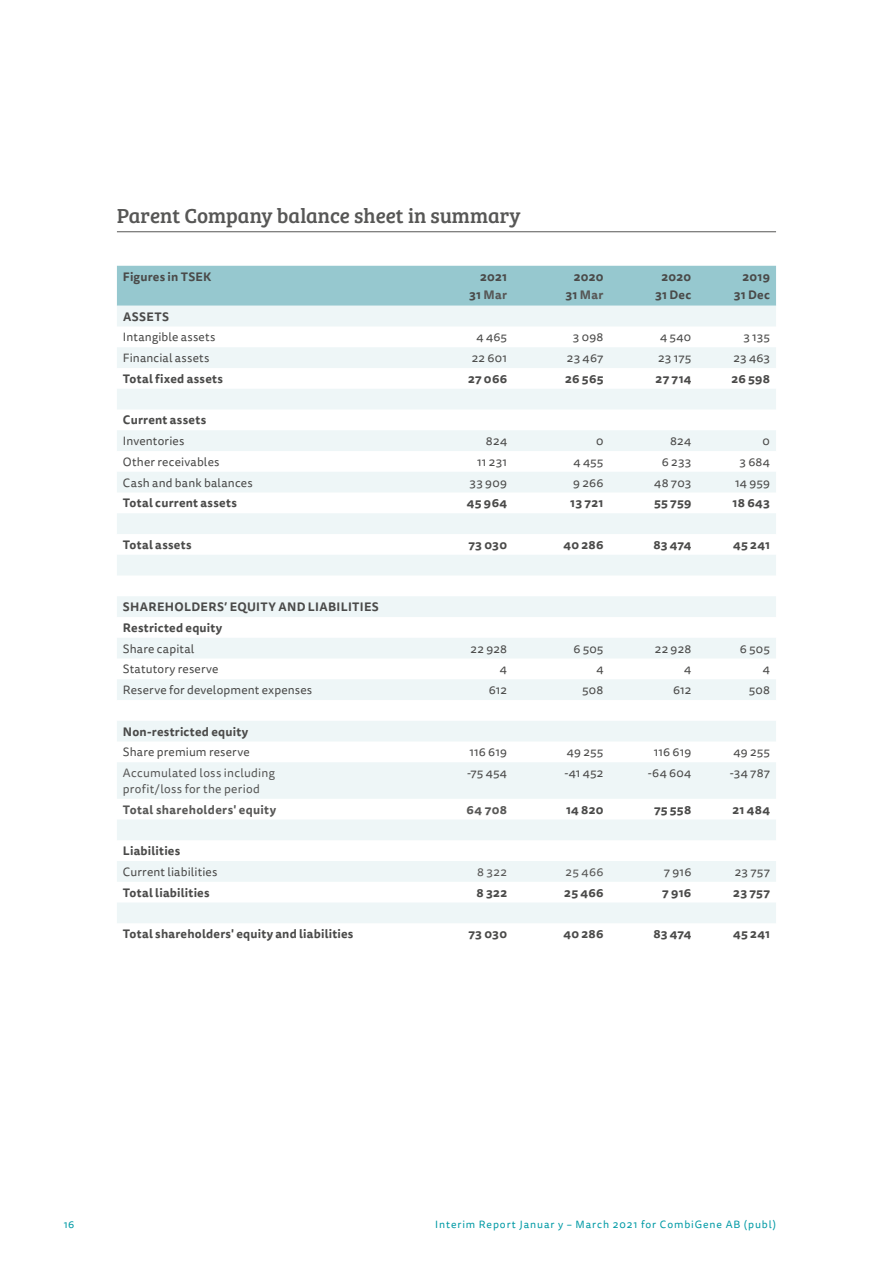
<style>
.page{position:relative;width:893px;height:1263px;background:#fff}
.page>*{position:absolute;margin:0;border:0;box-sizing:border-box;transform-origin:0 0}
.t1{font:21px "Bree Serif";color:#575756}
.t2{font:700 12px/18px "Tisa Sans Pro";letter-spacing:.02em;color:#4a4a49;text-align:right}
.t3{font:12px "Tisa Sans Pro";letter-spacing:.015em;color:#4a4a49}
.t4{font:12px/15.8px "Tisa Sans Pro";letter-spacing:.025em;color:#575756}
.t5{font:700 12px "Tisa Sans Pro";letter-spacing:.03em;color:#575756}
.t6{font:10.5px "Tisa Sans Pro";letter-spacing:.085em;color:#009aa5}
.s1{color:#575756}
</style>
<div class="page">
<hr style="left:117px;top:231px;width:659px;height:1px;background:#575756">
<div style="left:117px;top:266px;width:659px;height:40px;background:#96c8cf"></div>
<svg style="left:117px;top:306px;width:659px;height:617px;fill:#eef6f7"></svg>
<h1 class="t1" style="left:117px;top:200px;width:405px">Parent Company balance sheet in summary</h1>
<p class="t2" style="left:123px;top:267px;width:90px">Figures in TSEK</p>
<p class="t2" style="left:469px;top:268px;width:40px">2021<br>31 <span class="s1">Mar</span></p>
<p class="t2" style="left:565px;top:268px;width:40px">2020<br>31 <span class="s1">Mar</span></p>
<p class="t2" style="left:655px;top:268px;width:38px;text-align:center">2020<br>31 Dec</p>
<p class="t2" style="left:734px;top:268px;width:38px">2019<br>31 Dec</p>
<p class="t2" style="left:123px;top:307px;width:48px">ASSETS</p>
<p class="t3" style="left:123px;top:329px;width:94px">Intangible assets</p>
<p class="t3" style="left:477px;top:329px;width:32px">4 465</p>
<p class="t3" style="left:573px;top:329px;width:32px">3 098</p>
<p class="t3" style="left:660px;top:329px;width:33px">4 540</p>
<p class="t3" style="left:743px;top:329px;width:28px">3 135</p>
<p class="t3" style="left:123px;top:350px;width:88px">Financial assets</p>
<p class="t3" style="left:472px;top:350px;width:37px">22 601</p>
<p class="t3" style="left:567px;top:350px;width:38px">23 467</p>
<p class="t3" style="left:658px;top:350px;width:35px">23 175</p>
<p class="t3" style="left:733px;top:350px;width:38px">23 463</p>
<p class="t2" style="left:123px;top:370px;width:102px">Total fixed assets</p>
<p class="t2" style="left:468px;top:370px;width:41px">27 066</p>
<p class="t2" style="left:565px;top:370px;width:40px">26 565</p>
<p class="t2" style="left:656px;top:370px;width:37px">27 714</p>
<p class="t2" style="left:731px;top:370px;width:40px">26 598</p>
<p class="t2" style="left:123px;top:411px;width:85px">Current assets</p>
<p class="t3" style="left:123px;top:433px;width:63px">Inventories</p>
<p class="t3" style="left:486px;top:433px;width:23px">824</p>
<p class="t3" style="left:596px;top:433px;width:9px">0</p>
<p class="t3" style="left:670px;top:433px;width:23px">824</p>
<p class="t3" style="left:763px;top:433px;width:9px">0</p>
<p class="t3" style="left:123px;top:454px;width:98px">Other receivables</p>
<p class="t3" style="left:477px;top:454px;width:31px">11 231</p>
<p class="t3" style="left:574px;top:454px;width:31px">4 455</p>
<p class="t3" style="left:662px;top:454px;width:31px">6 233</p>
<p class="t3" style="left:739px;top:454px;width:32px">3 684</p>
<p class="t3" style="left:123px;top:474px;width:131px">Cash and bank balances</p>
<p class="t3" style="left:470px;top:474px;width:39px">33 909</p>
<p class="t3" style="left:573px;top:474px;width:32px">9 266</p>
<p class="t3" style="left:654px;top:474px;width:39px">48 703</p>
<p class="t3" style="left:735px;top:474px;width:36px">14 959</p>
<p class="t2" style="left:123px;top:494px;width:115px">Total current assets</p>
<p class="t2" style="left:467px;top:494px;width:42px">45 964</p>
<p class="t2" style="left:570px;top:494px;width:35px">13 721</p>
<p class="t2" style="left:654px;top:494px;width:39px">55 759</p>
<p class="t2" style="left:733px;top:494px;width:39px">18 643</p>
<p class="t2" style="left:123px;top:536px;width:70px">Total assets</p>
<p class="t2" style="left:468px;top:536px;width:40px">73 030</p>
<p class="t2" style="left:563px;top:536px;width:41px">40 286</p>
<p class="t2" style="left:653px;top:536px;width:39px">83 474</p>
<p class="t2" style="left:733px;top:536px;width:38px">45 241</p>
<p class="t2" style="left:123px;top:596px;width:257px;line-height:20.7px;text-align:left">SHAREHOLDERS’ EQUITY AND LIABILITIES<br>Restricted equity</p>
<p class="t3" style="left:123px;top:640px;width:73px">Share capital</p>
<p class="t3" style="left:471px;top:640px;width:38px">22 928</p>
<p class="t3" style="left:573px;top:640px;width:32px">6 505</p>
<p class="t3" style="left:655px;top:640px;width:38px">22 928</p>
<p class="t3" style="left:740px;top:640px;width:32px">6 505</p>
<p class="t3" style="left:123px;top:661px;width:97px">Statutory reserve</p>
<p class="t3" style="left:500px;top:661px;width:9px">4</p>
<p class="t3" style="left:596px;top:661px;width:9px">4</p>
<p class="t3" style="left:684px;top:661px;width:9px">4</p>
<p class="t3" style="left:763px;top:661px;width:9px">4</p>
<p class="t3" style="left:123px;top:682px;width:191px">Reserve for development expenses</p>
<p class="t3" style="left:489px;top:682px;width:20px">612</p>
<p class="t3" style="left:582px;top:682px;width:23px">508</p>
<p class="t3" style="left:673px;top:682px;width:20px">612</p>
<p class="t3" style="left:749px;top:682px;width:23px">508</p>
<p class="t2" style="left:123px;top:722px;width:127px">Non-restricted equity</p>
<p class="t3" style="left:123px;top:744px;width:128px">Share premium reserve</p>
<p class="t3" style="left:470px;top:744px;width:39px">116 619</p>
<p class="t3" style="left:567px;top:744px;width:38px">49 255</p>
<p class="t3" style="left:654px;top:744px;width:39px">116 619</p>
<p class="t3" style="left:733px;top:744px;width:38px">49 255</p>
<p class="t4" style="left:123px;top:765px;width:153px">Accumulated loss including profit/loss for the period</p>
<p class="t3" style="left:467px;top:765px;width:41px">-75 454</p>
<p class="t3" style="left:564px;top:765px;width:41px">-41 452</p>
<p class="t3" style="left:648px;top:765px;width:45px">-64 604</p>
<p class="t3" style="left:730px;top:765px;width:42px">-34 787</p>
<p class="t5" style="left:123px;top:800px;width:155px">Total shareholders' equity</p>
<p class="t5" style="left:467px;top:800px;width:42px">64 708</p>
<p class="t2" style="left:566px;top:800px;width:39px">14 820</p>
<p class="t2" style="left:654px;top:800px;width:39px">75 558</p>
<p class="t2" style="left:732px;top:800px;width:39px">21 484</p>
<p class="t2" style="left:123px;top:842px;width:59px">Liabilities</p>
<p class="t3" style="left:123px;top:863px;width:96px">Current liabilities</p>
<p class="t4" style="left:477px;top:864px;width:31px">8 322</p>
<p class="t4" style="left:566px;top:864px;width:39px">25 466</p>
<p class="t3" style="left:664px;top:863px;width:29px">7 916</p>
<p class="t3" style="left:735px;top:863px;width:37px">23 757</p>
<p class="t2" style="left:123px;top:883px;width:88px">Total liabilities</p>
<p class="t2" style="left:476px;top:883px;width:32px">8 322</p>
<p class="t2" style="left:564px;top:883px;width:41px">25 466</p>
<p class="t2" style="left:662px;top:883px;width:31px">7 916</p>
<p class="t2" style="left:733px;top:883px;width:38px">23 757</p>
<p class="t2" style="left:123px;top:925px;width:232px">Total shareholders' equity and liabilities</p>
<p class="t2" style="left:468px;top:925px;width:40px">73 030</p>
<p class="t2" style="left:564px;top:925px;width:41px">40 286</p>
<p class="t2" style="left:653px;top:925px;width:39px">83 474</p>
<p class="t2" style="left:733px;top:925px;width:38px">45 241</p>
<p class="t6" style="left:64px;top:1217px;width:12px">16</p>
<p class="t6" style="left:435px;top:1217px;width:342px">Interim Report Januar y – March 2021 for CombiGene AB (publ)</p>
</div>
